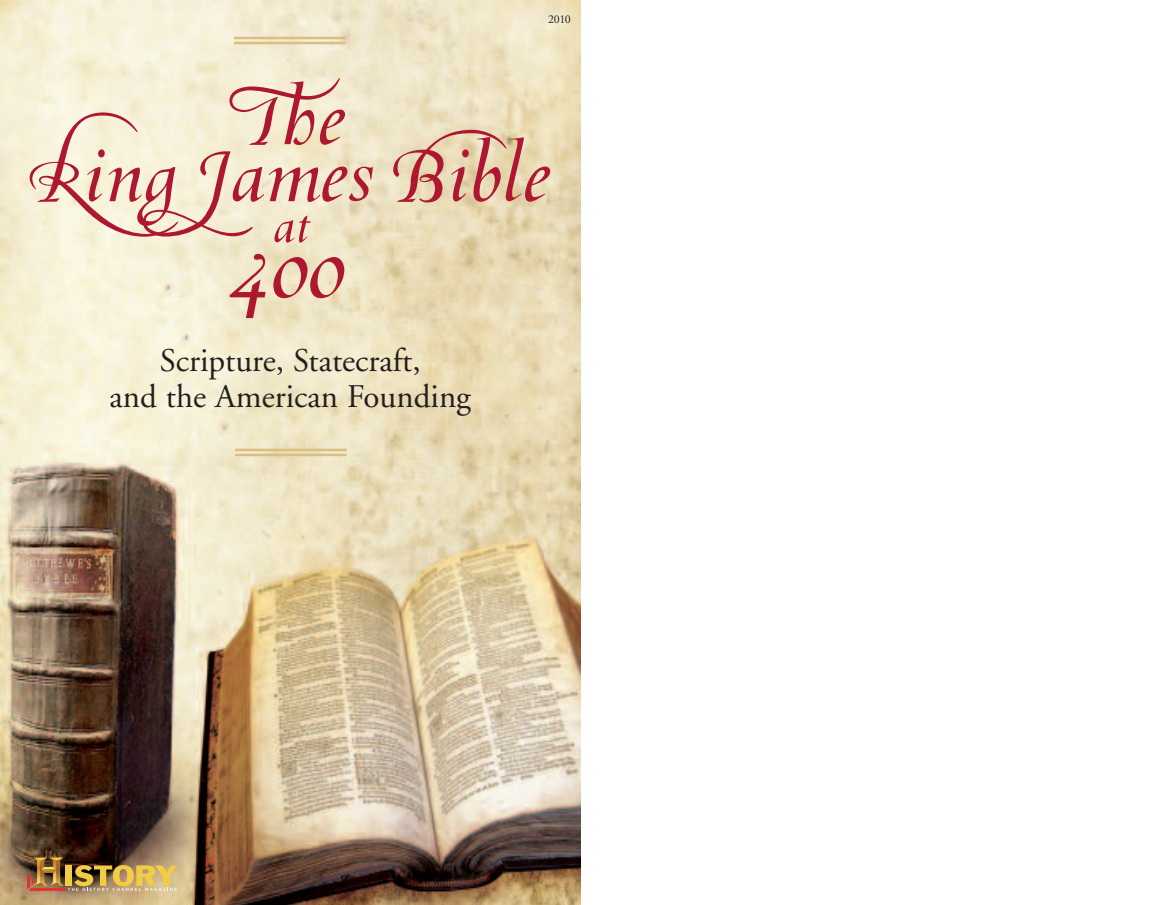
<style>
.page{position:relative;width:1161px;height:905px;background:#fff}
.page>*{position:absolute;margin:0;border:0;box-sizing:border-box;transform-origin:0 0}
.t1{font:102px "Incognito Oriens";color:#ad1730}
.t2{font:87px "Incognito Oriens";color:#ad1730}
.t3{font:55.5px "Incognito Oriens";color:#ad1730}
.t4{font:33px/36px "Adobe Garamond";color:#231f20;text-align:center}
.t5{font:12px "Adobe Garamond";color:#231f20}
</style>
<div class="page">
<img style="left:0;top:0;width:580px;height:904px">
<img style="left:27px;top:857px;width:150px;height:33px">
<hr style="left:234px;top:37px;width:112px;height:2px;background:#dbbe81">
<hr style="left:234px;top:42px;width:112px;height:2px;background:#dbbe81">
<hr style="left:235px;top:448px;width:112px;height:3px;background:#dbbe81">
<hr style="left:235px;top:453px;width:112px;height:3px;background:#dbbe81">
<p class="t5" style="left:548px;top:14px;width:24px">2010</p>
<h2 class="t2" style="left:239px;top:63px;width:112px">Th e</h2>
<h2 class="t2" style="left:35px;top:120px;width:514px">King James Bible</h2>
<h3 class="t3" style="left:272px;top:190px;width:38px">at</h3>
<h1 class="t1" style="left:227px;top:202px;width:118px">4oo</h1>
<p class="t4" style="left:109px;top:345px;width:363px">Scripture, Statecraft,<br>and the American Founding</p>
</div>
